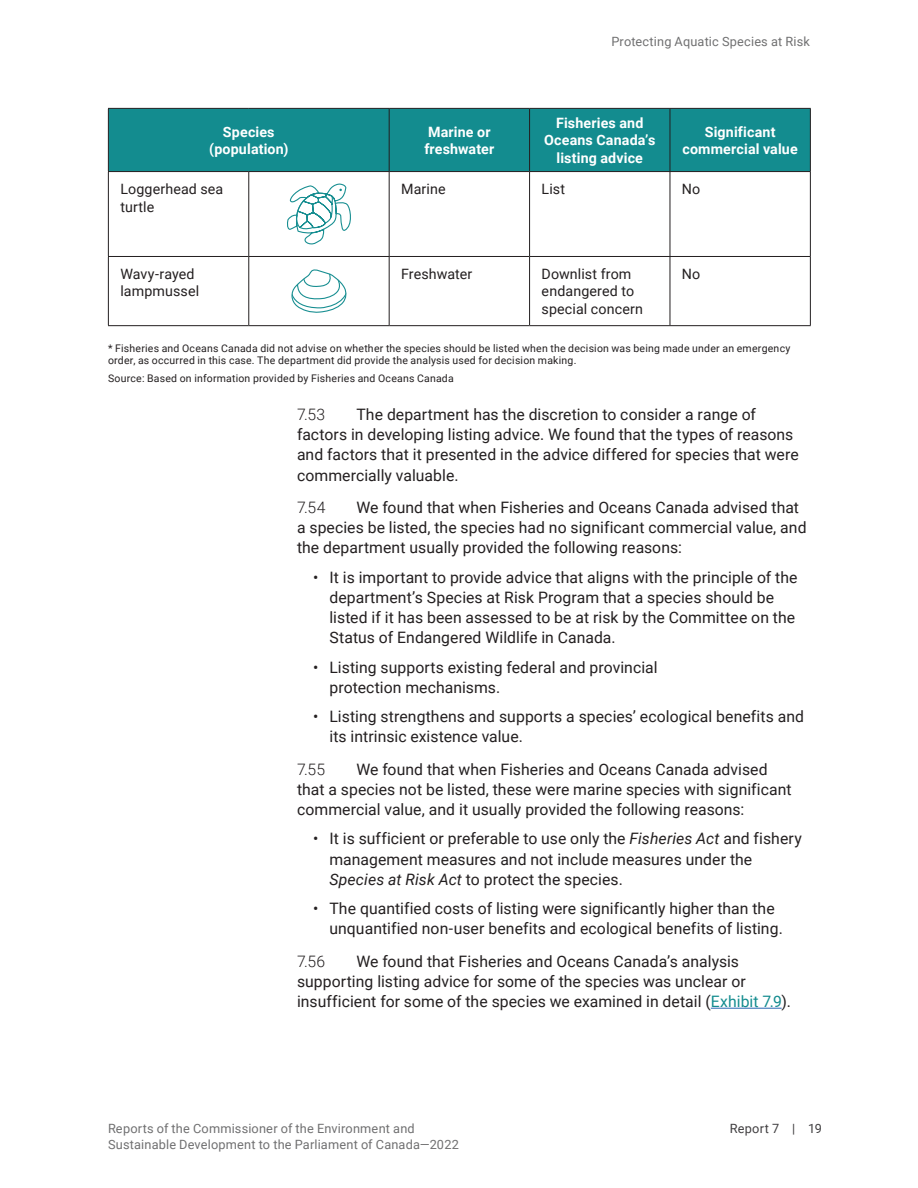
<style>
.page{position:relative;width:918px;height:1188px;background:#fff}
.page>*{position:absolute;margin:0;border:0;box-sizing:border-box;transform-origin:0 0}
.Para_num{font:15.75px/20.2px "Roboto";letter-spacing:.005em;color:#231f20}
.Bullet{font:15.75px/20.2px "Roboto";letter-spacing:.005em;color:#231f20}
.Para_num-2{font:300 15.75px "Roboto";letter-spacing:.02em;color:#231f20}
.Table_Heading{font:700 14.25px/17.2px "Roboto";letter-spacing:.01em;color:#fff;text-align:center}
.Table_Text{font:14.25px/17.2px "Roboto";letter-spacing:.01em;color:#231f20}
.t1{font:12.75px/15.8px "Roboto";letter-spacing:.015em;color:#707071}
.t2{font:12.75px "Roboto";letter-spacing:.015em;color:#413f41}
.Note___Source{font:10.5px/12px "Roboto";letter-spacing:.02em;color:#231f20}
.s1{font-style:italic}
.s2{color:#138c8f}
</style>
<div class="page">
<hr style="left:711px;top:1008px;width:71px;height:1px;background:#2865b1">
<div style="left:109px;top:109px;width:701px;height:62px;background:#138c8f"></div>
<hr style="left:389px;top:108px;width:141px;height:1px;background:#231f20">
<hr style="left:530px;top:108px;width:140px;height:1px;background:#231f20">
<hr style="left:670px;top:108px;width:141px;height:1px;background:#231f20">
<hr style="left:108px;top:108px;width:141px;height:1px;background:#231f20">
<hr style="left:108px;top:109px;width:1px;height:62px;background:#231f20">
<hr style="left:249px;top:108px;width:140px;height:1px;background:#231f20">
<hr style="left:389px;top:109px;width:1px;height:62px;background:#231f20">
<hr style="left:529px;top:109px;width:1px;height:62px;background:#231f20">
<hr style="left:108px;top:171px;width:141px;height:1px;background:#231f20">
<hr style="left:108px;top:172px;width:1px;height:84px;background:#231f20">
<hr style="left:249px;top:171px;width:140px;height:1px;background:#231f20">
<hr style="left:389px;top:171px;width:141px;height:1px;background:#231f20">
<hr style="left:530px;top:171px;width:140px;height:1px;background:#231f20">
<hr style="left:670px;top:171px;width:141px;height:1px;background:#231f20">
<hr style="left:810px;top:172px;width:1px;height:84px;background:#231f20">
<hr style="left:108px;top:257px;width:1px;height:68px;background:#231f20">
<hr style="left:810px;top:257px;width:1px;height:68px;background:#231f20">
<hr style="left:108px;top:325px;width:141px;height:1px;background:#231f20">
<hr style="left:249px;top:325px;width:140px;height:1px;background:#231f20">
<hr style="left:389px;top:325px;width:141px;height:1px;background:#231f20">
<hr style="left:530px;top:325px;width:140px;height:1px;background:#231f20">
<hr style="left:670px;top:325px;width:141px;height:1px;background:#231f20">
<hr style="left:670px;top:109px;width:1px;height:62px;background:#231f20">
<hr style="left:810px;top:109px;width:1px;height:62px;background:#231f20">
<hr style="left:248px;top:172px;width:1px;height:84px;background:#231f20">
<hr style="left:389px;top:172px;width:1px;height:84px;background:#231f20">
<hr style="left:529px;top:172px;width:1px;height:84px;background:#231f20">
<hr style="left:670px;top:172px;width:1px;height:84px;background:#231f20">
<hr style="left:108px;top:256px;width:141px;height:1px;background:#231f20">
<hr style="left:249px;top:256px;width:140px;height:1px;background:#231f20">
<hr style="left:248px;top:257px;width:1px;height:68px;background:#231f20">
<hr style="left:389px;top:256px;width:141px;height:1px;background:#231f20">
<hr style="left:389px;top:257px;width:1px;height:68px;background:#231f20">
<hr style="left:530px;top:256px;width:140px;height:1px;background:#231f20">
<hr style="left:529px;top:257px;width:1px;height:68px;background:#231f20">
<hr style="left:670px;top:256px;width:141px;height:1px;background:#231f20">
<hr style="left:670px;top:257px;width:1px;height:68px;background:#231f20">
<svg style="left:286px;top:107px;width:69px;height:138px"></svg>
<svg style="left:291px;top:269px;width:56px;height:44px"></svg>
<p class="t1" style="left:611px;top:33px;width:200px">Protecting Aquatic Species at Risk</p>
<p class="Table_Heading" style="left:209px;top:122px;width:81px">Species (population)</p>
<p class="Table_Heading" style="left:424px;top:122px;width:72px;text-align:left">Marine or freshwater</p>
<p class="Table_Heading" style="left:544px;top:114px;width:113px">Fisheries and<br>Oceans Canada’s listing advice</p>
<p class="Table_Heading" style="left:683px;top:122px;width:117px">Significant commercial value</p>
<p class="Table_Text" style="left:120px;top:180px;width:104px">Loggerhead sea turtle</p>
<p class="Table_Text" style="left:401px;top:180px;width:46px">Marine</p>
<p class="Table_Text" style="left:542px;top:180px;width:25px">List</p>
<p class="Table_Text" style="left:682px;top:180px;width:20px">No</p>
<p class="Table_Text" style="left:120px;top:265px;width:80px">Wavy-rayed lampmussel</p>
<p class="Table_Text" style="left:401px;top:265px;width:73px">Freshwater</p>
<p class="Table_Text" style="left:542px;top:265px;width:103px">Downlist from endangered to special concern</p>
<p class="Table_Text" style="left:682px;top:265px;width:20px">No</p>
<p class="Note___Source" style="left:108px;top:341px;width:684px">* Fisheries and Oceans Canada did not advise on whether the species should be listed when the decision was being made under an emergency order, as occurred in this case. The department did provide the analysis used for decision making.</p>
<p class="Note___Source" style="left:108px;top:371px;width:347px">Source: Based on information provided by Fisheries and Oceans Canada</p>
<p class="Para_num-2" style="left:297px;top:403px;width:30px">7.53</p>
<p class="Para_num" style="left:297px;top:403px;width:503px;text-indent:59px">The department has the discretion to consider a range of factors in developing listing advice. We found that the types of reasons and factors that it presented in the advice differed for species that were commercially valuable.</p>
<p class="Para_num-2" style="left:297px;top:496px;width:30px">7.54</p>
<p class="Para_num" style="left:297px;top:496px;width:511px;text-indent:59px">We found that when Fisheries and Oceans Canada advised that a species be listed, the species had no significant commercial value, and the department usually provided the following reasons:</p>
<p class="Bullet" style="left:329px;top:566px;width:470px;text-indent:-16px">• It is important to provide advice that aligns with the principle of the department’s Species at Risk Program that a species should be listed if it has been assessed to be at risk by the Committee on the Status of Endangered Wildlife in Canada.</p>
<p class="Bullet" style="left:329px;top:656px;width:330px;text-indent:-16px">• Listing supports existing federal and provincial protection mechanisms.</p>
<p class="Bullet" style="left:329px;top:706px;width:476px;text-indent:-16px">• Listing strengthens and supports a species’ ecological benefits and its intrinsic existence value.</p>
<p class="Para_num-2" style="left:297px;top:758px;width:30px">7.55</p>
<p class="Para_num" style="left:297px;top:758px;width:496px;text-indent:59px">We found that when Fisheries and Oceans Canada advised that a species not be listed, these were marine species with significant commercial value, and it usually provided the following reasons:</p>
<p class="Bullet" style="left:329px;top:828px;width:474px;text-indent:-16px">• It is sufficient or preferable to use only the <span class="s1">Fisheries Act</span> and fishery management measures and not include measures under the<br><span class="s1">Species at Risk Act</span> to protect the species.</p>
<p class="Bullet" style="left:329px;top:898px;width:455px;text-indent:-16px">• The quantified costs of listing were significantly higher than the unquantified non-user benefits and ecological benefits of listing.</p>
<p class="Para_num-2" style="left:297px;top:950px;width:30px">7.56</p>
<p class="Para_num" style="left:297px;top:950px;width:495px;text-indent:59px">We found that Fisheries and Oceans Canada’s analysis supporting listing advice for some of the species was unclear or insufficient for some of the species we examined in detail (<span class="s2">Exhibit 7.9</span>).</p>
<p class="t1" style="left:108px;top:1120px;width:353px">Reports of the Commissioner of the Environment and<br>Sustainable Development to the Parliament of Canada—2022</p>
<p class="t2" style="left:730px;top:1120px;width:94px">Report 7 | 19</p>
</div>
